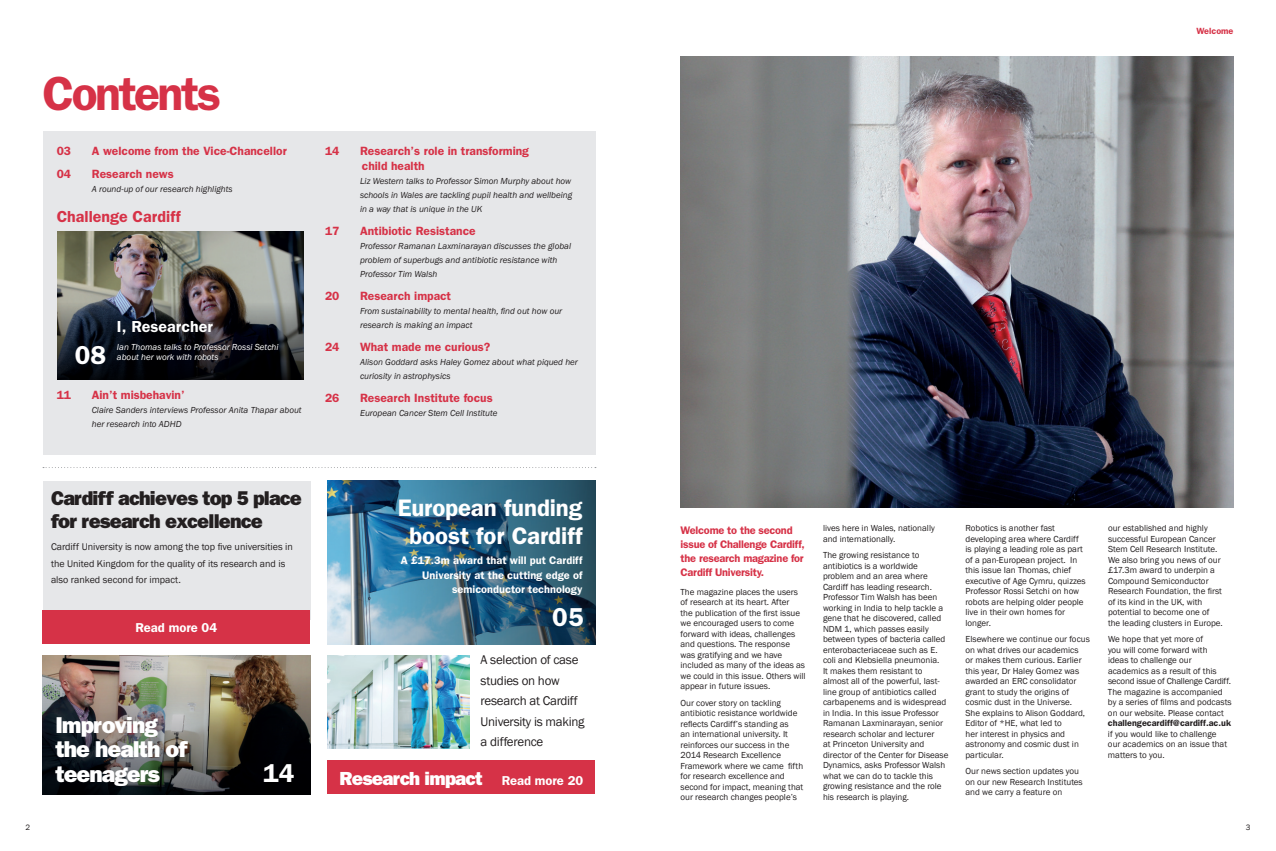
<style>
.page{position:relative;width:1276px;height:851px;background:#fff}
.page>*{position:absolute;margin:0;border:0;box-sizing:border-box;transform-origin:0 0}
.t1{font:600 48px "Franklin Gothic";letter-spacing:-.05em;color:#d63247}
.t2{font:600 26px "Franklin Gothic";color:#fff}
.t3{font:600 24px/28px "Franklin Gothic";letter-spacing:-.005em;color:#fff;text-align:center}
.t4{font:800 23px/24.5px "Franklin Gothic";letter-spacing:-.04em;color:#fff}
.t5{font:800 20px/22.5px "Franklin Gothic";letter-spacing:-.04em;color:#231f20}
.t6{font:800 19px "Franklin Gothic";letter-spacing:-.04em;color:#fff}
.t7{font:600 16px "Franklin Gothic";color:#d63247}
.t8{font:600 16px "Franklin Gothic";color:#fff}
.t9{font:13px/20.5px "Franklin Gothic";letter-spacing:-.02em;color:#231f20}
.t10{font:600 13px "Franklin Gothic";color:#fff}
.t11{font:600 12px/15px "Franklin Gothic";color:#d63247}
.t12{font:600 11px/14px "Franklin Gothic";letter-spacing:-.02em;color:#d63247}
.t13{font:600 11px/14.5px "Franklin Gothic";color:#fff;text-align:right}
.t14{font:10px/16.5px "Franklin Gothic";color:#231f20}
.t15{font:9px/10.5px "Franklin Gothic";color:#231f20}
.t16{font:italic 9px/14px "Franklin Gothic";color:#231f20}
.t17{font:italic 9px/10px "Franklin Gothic";color:#fff}
.t18{font:600 9px "Franklin Gothic";color:#231f20}
.t19{font:600 9px "Franklin Gothic";color:#d63247}
.t20{font:8px "Franklin Gothic";color:#231f20}
.s1{font-weight:600;font-size:13px}
</style>
<div class="page">
<div style="left:43px;top:131px;width:552px;height:323px;background:#e6e7e9"></div>
<svg style="left:43px;top:467px;width:553px;height:1px"></svg>
<img style="left:327px;top:480px;width:13px;height:164px">
<div style="left:43px;top:480px;width:267px;height:139px;background:#e6e7e9"></div>
<img style="left:680px;top:57px;width:553px;height:450px">
<img style="left:57px;top:232px;width:247px;height:69px">
<svg style="left:57px;top:301px;width:247px;height:78px;background:#24252b"></svg>
<img style="left:43px;top:655px;width:267px;height:18px">
<img style="left:327px;top:655px;width:143px;height:93px">
<div style="left:327px;top:760px;width:268px;height:34px;background:#d63247"></div>
<img style="left:43px;top:673px;width:267px;height:121px">
<img style="left:340px;top:480px;width:255px;height:164px">
<div style="left:43px;top:610px;width:267px;height:33px;background:#d63247"></div>
<h1 class="t1" style="left:43px;top:65px;width:180px">Contents</h1>
<h3 class="t11" style="left:57px;top:143px;width:16px">03</h3>
<h3 class="t11" style="left:92px;top:143px;width:196px">A welcome from the Vice-Chancellor</h3>
<h3 class="t11" style="left:57px;top:166px;width:16px">04</h3>
<h3 class="t11" style="left:92px;top:166px;width:84px">Research news</h3>
<p class="t16" style="left:92px;top:182px;width:142px">A round-up of our research highlights</p>
<h3 class="t7" style="left:57px;top:207px;width:125px">Challenge Cardiff</h3>
<h2 class="t2" style="left:75px;top:340px;width:33px">08</h2>
<h3 class="t8" style="left:117px;top:317px;width:97px">I, Researcher</h3>
<p class="t17" style="left:117px;top:342px;width:163px">Ian Thomas talks to Professor Rossi Setchi about her work with robots</p>
<h3 class="t11" style="left:57px;top:387px;width:16px">11</h3>
<h3 class="t11" style="left:92px;top:387px;width:94px">Ain’t misbehavin’</h3>
<p class="t16" style="left:92px;top:403px;width:211px">Claire Sanders interviews Professor Anita Thapar about her research into ADHD</p>
<h3 class="t11" style="left:325px;top:143px;width:16px">14</h3>
<h3 class="t11" style="left:360px;top:143px;width:170px">Research’s role in transforming child health</h3>
<p class="t16" style="left:360px;top:174px;width:214px;text-align:justify">Liz Western talks to Professor Simon Murphy about how schools in Wales are tackling pupil health and wellbeing in a way that is unique in the UK</p>
<h3 class="t11" style="left:325px;top:223px;width:16px">17</h3>
<h3 class="t11" style="left:360px;top:223px;width:117px">Antibiotic Resistance</h3>
<p class="t16" style="left:360px;top:239px;width:213px">Professor Ramanan Laxminarayan discusses the global problem of superbugs and antibiotic resistance with<br>Professor Tim Walsh</p>
<h3 class="t11" style="left:325px;top:288px;width:16px">20</h3>
<h3 class="t11" style="left:360px;top:288px;width:93px">Research impact</h3>
<p class="t16" style="left:360px;top:304px;width:204px">From sustainability to mental health, find out how our research is making an impact</p>
<h3 class="t11" style="left:325px;top:339px;width:16px">24</h3>
<h3 class="t11" style="left:360px;top:339px;width:132px">What made me curious?</h3>
<p class="t16" style="left:360px;top:355px;width:219px">Alison Goddard asks Haley Gomez about what piqued her curiosity in astrophysics</p>
<h3 class="t11" style="left:325px;top:390px;width:16px">26</h3>
<h3 class="t11" style="left:360px;top:390px;width:134px">Research Institute focus</h3>
<p class="t16" style="left:360px;top:406px;width:139px">European Cancer Stem Cell Institute</p>
<h3 class="t5" style="left:51px;top:486px;width:252px">Cardiff achieves top 5 place for research excellence</h3>
<p class="t14" style="left:51px;top:538px;width:243px">Cardiff University is now among the top five universities in the United Kingdom for the quality of its research and is also ranked second for impact.</p>
<h3 class="t10" style="left:135px;top:620px;width:83px">Read more 04</h3>
<h3 class="t4" style="left:55px;top:712px;width:134px">Improving the health of teenagers</h3>
<h2 class="t2" style="left:263px;top:757px;width:33px">14</h2>
<h3 class="t3" style="left:398px;top:493px;width:186px">European funding boost for Cardiff</h3>
<p class="t13" style="left:401px;top:553px;width:183px">A £17.3m award that will put Cardiff<br>University at the cutting edge of semiconductor technology</p>
<h2 class="t2" style="left:552px;top:601px;width:33px">05</h2>
<h3 class="t9" style="left:480px;top:650px;width:105px">A selection of case studies on how research at Cardiff<br>University is making a difference</h3>
<h3 class="t6" style="left:340px;top:767px;width:245px">Research impact <span class="s1">Read more 20</span></h3>
<p class="t19" style="left:1196px;top:25px;width:38px">Welcome</p>
<p class="t12" style="left:680px;top:522px;width:126px">Welcome to the second issue of Challenge Cardiff, the research magazine for<br>Cardiff University.</p>
<p class="t15" style="left:680px;top:586px;width:127px">The magazine places the users of research at its heart. After<br>the publication of the first issue we encouraged users to come forward with ideas, challenges and questions. The response was gratifying and we have included as many of the ideas as we could in this issue. Others will appear in future issues.</p>
<p class="t15" style="left:680px;top:697px;width:124px">Our cover story on tackling antibiotic resistance worldwide reflects Cardiff’s standing as<br>an international university. It reinforces our success in the<br>2014 Research Excellence<br>Framework where we came fifth for research excellence and second for impact, meaning that our research changes people’s</p>
<p class="t15" style="left:823px;top:523px;width:113px">lives here in Wales, nationally and internationally.</p>
<p class="t15" style="left:823px;top:550px;width:127px">The growing resistance to antibiotics is a worldwide problem and an area where<br>Cardiff has leading research.<br>Professor Tim Walsh has been working in India to help tackle a gene that he discovered, called<br>NDM 1, which passes easily between types of bacteria called enterobacteriaceae such as E. coli and Klebsiella pneumonia.<br>It makes them resistant to almost all of the powerful, last&shy;line group of antibiotics called carbapenems and is widespread in India. In this issue Professor<br>Ramanan Laxminarayan, senior research scholar and lecturer<br>at Princeton University and director of the Center for Disease<br>Dynamics, asks Professor Walsh what we can do to tackle this growing resistance and the role his research is playing.</p>
<p class="t15" style="left:965px;top:523px;width:122px">Robotics is another fast developing area where Cardiff is playing a leading role as part of a pan-European project. In this issue Ian Thomas, chief executive of Age Cymru, quizzes<br>Professor Rossi Setchi on how robots are helping older people live in their own homes for longer.</p>
<p class="t15" style="left:965px;top:634px;width:126px">Elsewhere we continue our focus on what drives our academics<br>or makes them curious. Earlier this year, Dr Haley Gomez was awarded an ERC consolidator grant to study the origins of cosmic dust in the Universe.<br>She explains to Alison Goddard,<br>Editor of *HE, what led to<br>her interest in physics and astronomy and cosmic dust in particular.</p>
<p class="t15" style="left:965px;top:766px;width:119px">Our news section updates you on our new Research Institutes and we carry a feature on</p>
<p class="t15" style="left:1108px;top:523px;width:116px">our established and highly successful European Cancer<br>Stem Cell Research Institute.<br>We also bring you news of our £17.3m award to underpin a<br>Compound Semiconductor<br>Research Foundation, the first of its kind in the UK, with potential to become one of the leading clusters in Europe.</p>
<p class="t15" style="left:1108px;top:634px;width:125px">We hope that yet more of<br>you will come forward with<br>ideas to challenge our academics as a result of this second issue of Challenge Cardiff.<br>The magazine is accompanied by a series of films and podcasts on our website. Please contact</p>
<p class="t18" style="left:1108px;top:718px;width:125px">challengecardiff@cardiff.ac.uk</p>
<p class="t15" style="left:1108px;top:728px;width:121px">if you would like to challenge our academics on an issue that matters to you.</p>
<p class="t20" style="left:25px;top:821px;width:6px">2</p>
<p class="t20" style="left:1246px;top:821px;width:6px">3</p>
</div>
